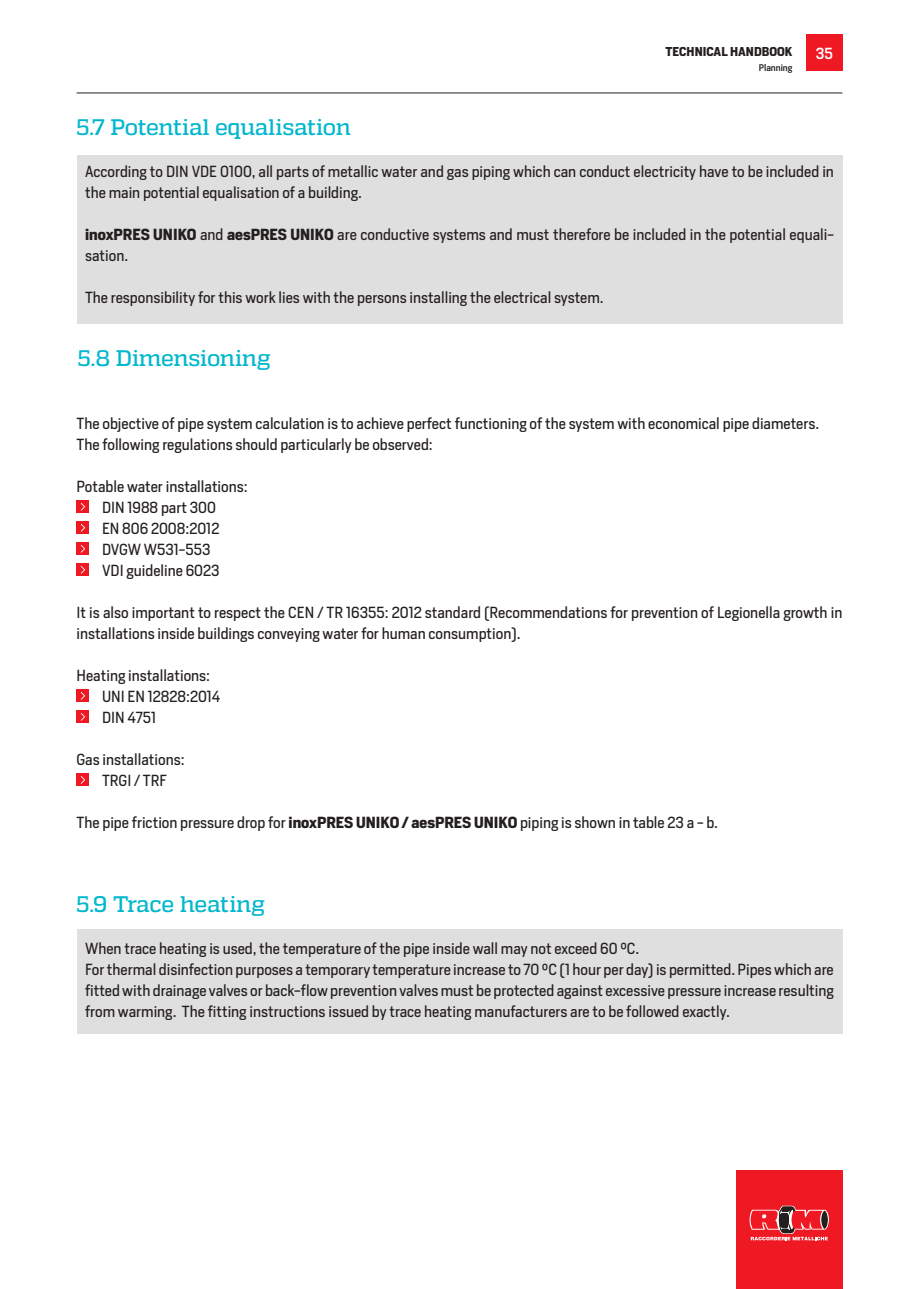
<style>
.page{position:relative;width:919px;height:1289px;background:#fff}
.page>*{position:absolute;margin:0;border:0;box-sizing:border-box;transform-origin:0 0}
.t1{font:500 22.5px "Quadon";letter-spacing:-.015em;color:#02b7cd}
.t2{font:15px/21px "Heron Sans";color:#241f1f}
.t3{font:500 15px "Heron Sans";color:#fff}
.t4{font:700 12px "Heron Sans";color:#241f1f}
.t5{font:500 9px "Heron Sans";color:#241f1f}
.s1{font-weight:700}
</style>
<div class="page">
<hr style="left:77px;top:93px;width:765px;height:1px;background:#241f1f">
<div style="left:736px;top:1169px;width:106px;height:119px;background:#ef1923"></div>
<svg style="left:749px;top:1205px;width:79px;height:35px"></svg>
<div style="left:806px;top:35px;width:36px;height:36px;background:#ef1923"></div>
<div style="left:77px;top:155px;width:765px;height:168px;background:#e0dfdf"></div>
<div style="left:77px;top:500px;width:12px;height:13px;background:#ef1923"></div>
<svg style="left:81px;top:503px;width:4px;height:7px"></svg>
<div style="left:77px;top:521px;width:12px;height:13px;background:#ef1923"></div>
<svg style="left:81px;top:524px;width:4px;height:7px"></svg>
<div style="left:77px;top:542px;width:12px;height:13px;background:#ef1923"></div>
<svg style="left:81px;top:545px;width:4px;height:7px"></svg>
<div style="left:77px;top:563px;width:12px;height:13px;background:#ef1923"></div>
<svg style="left:81px;top:566px;width:4px;height:7px"></svg>
<div style="left:77px;top:689px;width:12px;height:13px;background:#ef1923"></div>
<svg style="left:81px;top:692px;width:4px;height:7px"></svg>
<div style="left:77px;top:710px;width:12px;height:13px;background:#ef1923"></div>
<svg style="left:81px;top:713px;width:4px;height:7px"></svg>
<div style="left:77px;top:773px;width:12px;height:13px;background:#ef1923"></div>
<svg style="left:81px;top:776px;width:4px;height:7px"></svg>
<div style="left:77px;top:929px;width:765px;height:105px;background:#e0dfdf"></div>
<h1 class="t1" style="left:77px;top:114px;width:276px">5.7 Potential equalisation</h1>
<p class="t4" style="left:665px;top:44px;width:128px">TECHNICAL HANDBOOK</p>
<p class="t3" style="left:815px;top:43px;width:19px">35</p>
<p class="t5" style="left:758px;top:62px;width:35px">Planning</p>
<p class="t2" style="left:85px;top:161px;width:750px">According to DIN VDE 0100, all parts of metallic water and gas piping which can conduct electricity have to be included in the main potential equalisation of a building.</p>
<p class="t2" style="left:85px;top:224px;width:750px"><span class="s1">inoxPRES UNIKO</span> and <span class="s1">aesPRES UNIKO</span> are conductive systems and must therefore be included in the potential equali&shy;sation.</p>
<p class="t2" style="left:85px;top:287px;width:520px">The responsibility for this work lies with the persons installing the electrical system.</p>
<h1 class="t1" style="left:78px;top:345px;width:195px">5.8 Dimensioning</h1>
<p class="t2" style="left:77px;top:413px;width:744px">The objective of pipe system calculation is to achieve perfect functioning of the system with economical pipe diameters.<br>The following regulations should particularly be observed:</p>
<p class="t2" style="left:102px;top:476px;width:147px;text-indent:-26px">Potable water installations:<br>DIN 1988 part 300<br>EN 806 2008:2012<br>DVGW W531-553<br>VDI guideline 6023</p>
<p class="t2" style="left:77px;top:602px;width:767px">It is also important to respect the CEN / TR 16355: 2012 standard (Recommendations for prevention of Legionella growth in installations inside buildings conveying water for human consumption).</p>
<p class="t2" style="left:102px;top:665px;width:120px;text-indent:-26px">Heating installations:<br>UNI EN 12828:2014<br>DIN 4751</p>
<p class="t2" style="left:77px;top:749px;width:109px;text-align:center">Gas installations:<br>TRGI / TRF</p>
<p class="t2" style="left:77px;top:812px;width:643px">The pipe friction pressure drop for <span class="s1">inoxPRES UNIKO / aesPRES UNIKO</span> piping is shown in table 23 a - b.</p>
<h1 class="t1" style="left:77px;top:891px;width:190px">5.9 Trace heating</h1>
<p class="t2" style="left:85px;top:938px;width:750px">When trace heating is used, the temperature of the pipe inside wall may not exceed 60 °C.<br>For thermal disinfection purposes a temporary temperature increase to 70 °C (1 hour per day) is permitted. Pipes which are fitted with drainage valves or back-flow prevention valves must be protected against excessive pressure increase resulting from warming. The fitting instructions issued by trace heating manufacturers are to be followed exactly.</p>
</div>
